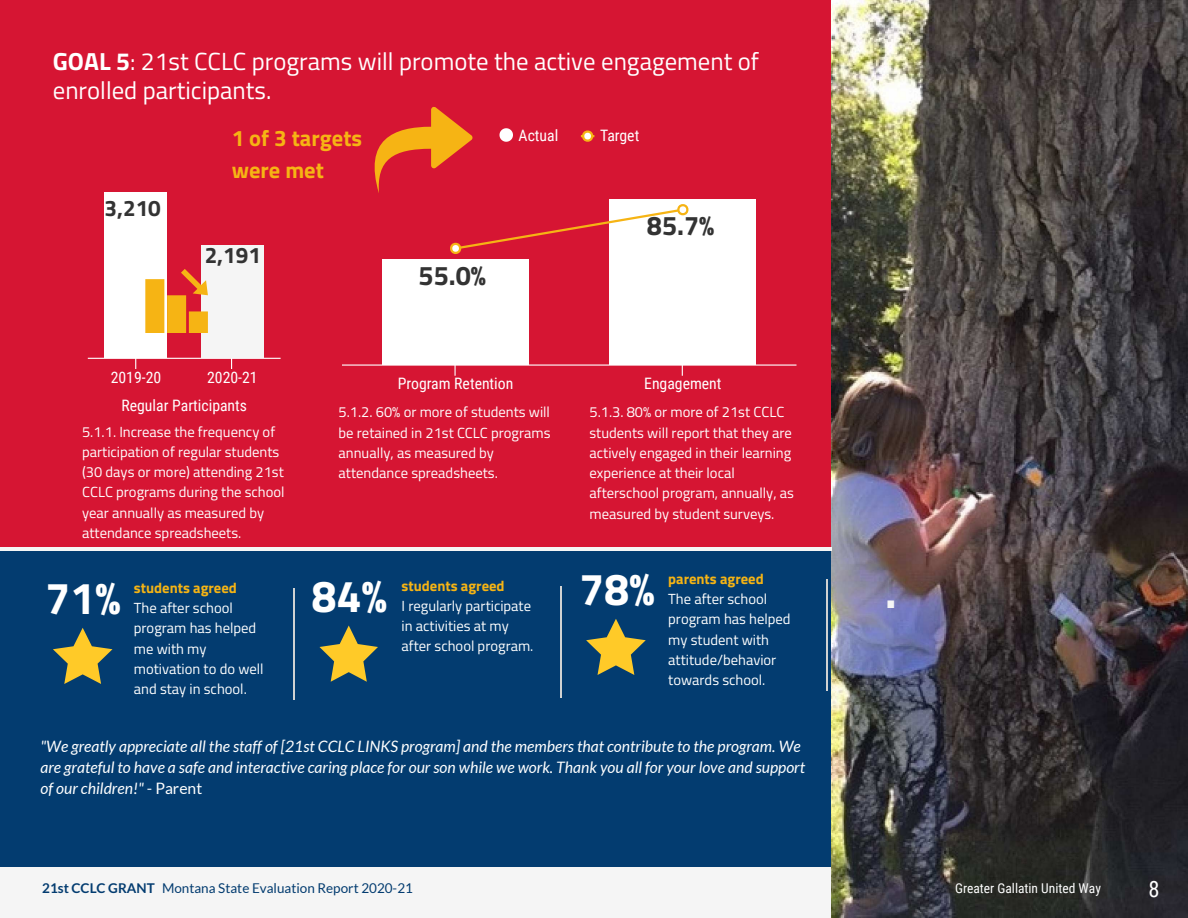
<style>
.page{position:relative;width:1188px;height:918px;background:#d61533}
.page>*{position:absolute;margin:0;border:0;box-sizing:border-box;transform-origin:0 0}
.t1{font:700 45px "Titillium Web";color:#fff}
.t2{font:700 45px "Titillium Web";color:#f5f5f5}
.t3{font:700 27px "Titillium Web";color:#333}
.t4{font:24.75px/29.2px "Titillium Web";color:#fff}
.t5{font:700 22.5px/31.5px "Titillium Web";color:#f6b414}
.t6{font:700 22.5px "Titillium Web";color:#333}
.t7{font:22.5px "Roboto Condensed";color:#fff}
.t8{font:italic 15.75px/21.3px "Lato";color:#fff}
.t9{font:15.75px "Roboto Condensed";color:#fff}
.t10{font:14.7px/20.2px "Titillium Web";color:#fff}
.t11{font:13.5px "Lato";color:#033c70}
.t12{font:13.5px "Roboto Condensed";color:#fff}
.s1{font-weight:700}
.s2{font-weight:700;color:#f6b414}
.s3{font-style:normal}
</style>
<div class="page">
<div style="left:0;top:790px;width:855px;height:128px;background:#f5f5f5"></div>
<div style="left:0;top:549px;width:834px;height:317px;background:#033c70"></div>
<img style="left:831px;top:0;width:357px;height:918px">
<hr style="left:0;top:548px;width:831px;height:2px;background:#f5f5f5">
<svg style="left:454px;top:366px;width:2px;height:10px"></svg>
<hr style="left:342px;top:364px;width:455px;height:2px;background:#fff">
<div style="left:383px;top:259px;width:146px;height:105px;background:#fff"></div>
<div style="left:610px;top:199px;width:146px;height:165px;background:#fff"></div>
<svg style="left:450px;top:203px;width:239px;height:52px"></svg>
<svg style="left:500px;top:128px;width:13px;height:14px"></svg>
<svg style="left:580px;top:130px;width:14px;height:12px"></svg>
<hr style="left:88px;top:358px;width:193px;height:1px;background:#fff">
<div style="left:105px;top:192px;width:62px;height:166px;background:#fff"></div>
<div style="left:202px;top:245px;width:62px;height:113px;background:#f5f5f5"></div>
<svg style="left:145px;top:269px;width:63px;height:64px"></svg>
<svg style="left:375px;top:107px;width:97px;height:86px"></svg>
<svg style="left:53px;top:628px;width:59px;height:56px"></svg>
<svg style="left:320px;top:626px;width:58px;height:56px"></svg>
<hr style="left:294px;top:588px;width:1px;height:112px;background:#d1d2d2">
<svg style="left:586px;top:619px;width:60px;height:56px"></svg>
<hr style="left:560px;top:586px;width:1px;height:111px;background:#d1d2d2">
<hr style="left:827px;top:579px;width:1px;height:112px;background:#d1d2d2">
<h3 class="t4" style="left:53px;top:45px;width:708px"><span class="s1">GOAL 5</span>: 21st CCLC programs will promote the active engagement of enrolled participants.</h3>
<p class="t6" style="left:105px;top:191px;width:58px">3,210</p>
<p class="t5" style="left:232px;top:121px;width:132px">1 of 3 targets were met</p>
<p class="t6" style="left:205px;top:238px;width:58px">2,191</p>
<p class="t9" style="left:111px;top:366px;width:52px">2019-20</p>
<p class="t9" style="left:207px;top:366px;width:52px">2020-21</p>
<p class="t3" style="left:419px;top:255px;width:69px">55.0%</p>
<p class="t9" style="left:519px;top:124px;width:41px">Actual</p>
<p class="t9" style="left:600px;top:124px;width:41px">Target</p>
<p class="t3" style="left:647px;top:205px;width:69px">85.7%</p>
<p class="t9" style="left:398px;top:373px;width:117px">Program Retention</p>
<p class="t9" style="left:644px;top:373px;width:79px">Engagement</p>
<p class="t9" style="left:122px;top:394px;width:127px">Regular Participants</p>
<p class="t10" style="left:82px;top:421px;width:204px">5.1.1. Increase the frequency of participation of regular students (30 days or more) attending 21st<br>CCLC programs during the school year annually as measured by attendance spreadsheets.</p>
<p class="t10" style="left:339px;top:401px;width:213px">5.1.2. 60% or more of students will be retained in 21st CCLC programs annually, as measured by attendance spreadsheets.</p>
<p class="t10" style="left:590px;top:401px;width:206px">5.1.3. 80% or more of 21st CCLC students will report that they are actively engaged in their learning experience at their local afterschool program, annually, as measured by student surveys.</p>
<p class="t1" style="left:579px;top:555px;width:77px">78%</p>
<p class="t1" style="left:45px;top:564px;width:77px">71%</p>
<p class="t10" style="left:134px;top:577px;width:131px"><span class="s2">students agreed<br></span>The after school program has helped me with my motivation to do well and stay in school.</p>
<p class="t1" style="left:311px;top:562px;width:77px">84%</p>
<p class="t10" style="left:402px;top:575px;width:133px"><span class="s2">students agreed<br></span>I regularly participate in activities at my after school program.</p>
<p class="t10" style="left:668px;top:568px;width:124px"><span class="s2">parents agreed<br></span>The after school program has helped my student with attitude/behavior towards school.</p>
<p class="t8" style="left:40px;top:736px;width:766px">"We greatly appreciate all the staff of [21st CCLC LINKS program] and the members that contribute to the program. We are grateful to have a safe and interactive caring place for our son while we work. Thank you all for your love and support of our children!" <span class="s3">- Parent</span></p>
<p class="t2" style="left:885px;top:557px;width:13px">.</p>
<p class="t11" style="left:42px;top:881px;width:372px"><span class="s1">21st CCLC GRANT</span> Montana State Evaluation Report 2020-21</p>
<p class="t7" style="left:1149px;top:873px;width:13px">8</p>
<p class="t12" style="left:955px;top:879px;width:147px">Greater Gallatin United Way</p>
</div>
